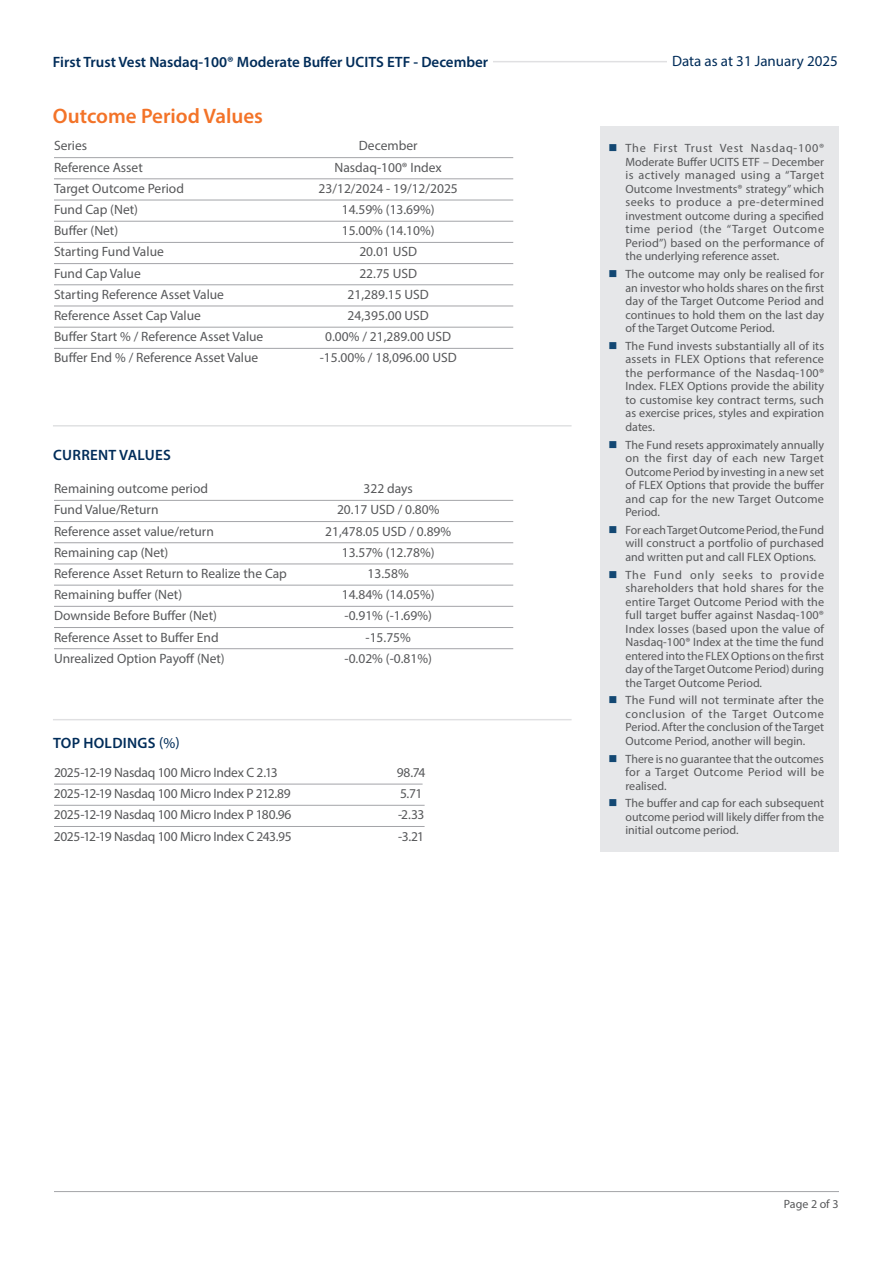
<style>
.page{position:relative;width:893px;height:1263px;background:#fff}
.page>*{position:absolute;margin:0;border:0;box-sizing:border-box;transform-origin:0 0}
.t1{font:600 21px "Myriad Pro";color:#f37328}
.t2{font:600 15px "Myriad Pro";color:#002c59}
.t3{font:600 15px "Myriad Pro";letter-spacing:.02em;color:#002c59}
.t4{font:15px "Myriad Pro";color:#002c59}
.t5{font:13.5px "Myriad Pro";color:#57585a}
.t6{font:13.5px "Myriad Pro";letter-spacing:-.02em;color:#57585a}
.t7{font:12px/13.5px "Myriad Pro";color:#57585a;text-align:justify}
.s1{color:#fff}
.s2{font-weight:600;color:#fff}
.s3{font-weight:400}
.s4{color:#134873}
</style>
<div class="page">
<hr style="left:54px;top:61px;width:782px;height:1px;background:#64686f">
<div style="left:53px;top:56px;width:440px;height:11px;background:#fff"></div>
<div style="left:667px;top:55px;width:171px;height:11px;background:#fff"></div>
<hr style="left:54px;top:1191px;width:785px;height:1px;background:#a3a4a8">
<div style="left:600px;top:126px;width:239px;height:725px;background:#e6e7e9"></div>
<hr style="left:53px;top:425px;width:519px;height:1px;background:#64686f">
<hr style="left:53px;top:719px;width:519px;height:1px;background:#64686f">
<hr style="left:54px;top:157px;width:459px;height:1px;background:#a3a4a8">
<hr style="left:54px;top:179px;width:459px;height:1px;background:#a3a4a8">
<hr style="left:54px;top:200px;width:459px;height:1px;background:#a3a4a8">
<hr style="left:54px;top:221px;width:459px;height:1px;background:#a3a4a8">
<hr style="left:54px;top:242px;width:459px;height:1px;background:#a3a4a8">
<hr style="left:54px;top:263px;width:459px;height:1px;background:#a3a4a8">
<hr style="left:54px;top:285px;width:459px;height:1px;background:#a3a4a8">
<hr style="left:54px;top:306px;width:459px;height:1px;background:#a3a4a8">
<hr style="left:54px;top:327px;width:459px;height:1px;background:#a3a4a8">
<hr style="left:54px;top:348px;width:459px;height:1px;background:#a3a4a8">
<hr style="left:54px;top:500px;width:459px;height:1px;background:#a3a4a8">
<hr style="left:54px;top:521px;width:459px;height:1px;background:#a3a4a8">
<hr style="left:54px;top:542px;width:459px;height:1px;background:#a3a4a8">
<hr style="left:54px;top:564px;width:459px;height:1px;background:#a3a4a8">
<hr style="left:54px;top:585px;width:459px;height:1px;background:#a3a4a8">
<hr style="left:54px;top:606px;width:459px;height:1px;background:#a3a4a8">
<hr style="left:54px;top:627px;width:459px;height:1px;background:#a3a4a8">
<hr style="left:54px;top:648px;width:459px;height:1px;background:#a3a4a8">
<hr style="left:54px;top:784px;width:369px;height:1px;background:#a3a4a8">
<hr style="left:54px;top:805px;width:371px;height:1px;background:#a3a4a8">
<hr style="left:54px;top:826px;width:371px;height:1px;background:#a3a4a8">
<p class="t2" style="left:53px;top:52px;width:441px">First Trust Vest Nasdaq‑100® Moderate Buffer UCITS ETF - December<span class="s1">-</span></p>
<p class="t4" style="left:667px;top:52px;width:172px"><span class="s2">-</span>Data as at 31 January 2025</p>
<h1 class="t1" style="left:53px;top:102px;width:212px">Outcome Period Values</h1>
<p class="t5" style="left:54px;top:138px;width:35px">Series</p>
<p class="t5" style="left:359px;top:138px;width:60px">December</p>
<p class="t5" style="left:54px;top:159px;width:90px">Reference Asset</p>
<p class="t5" style="left:335px;top:159px;width:109px">Nasdaq‑100® Index</p>
<p class="t5" style="left:54px;top:180px;width:131px">Target Outcome Period</p>
<p class="t5" style="left:319px;top:180px;width:141px">23/12/2024 - 19/12/2025</p>
<p class="t5" style="left:54px;top:201px;width:86px">Fund Cap (Net)</p>
<p class="t5" style="left:342px;top:201px;width:94px">14.59% (13.69%)</p>
<p class="t5" style="left:54px;top:222px;width:66px">Buffer (Net)</p>
<p class="t5" style="left:342px;top:222px;width:94px">15.00% (14.10%)</p>
<p class="t5" style="left:54px;top:244px;width:111px">Starting Fund Value</p>
<p class="t5" style="left:359px;top:244px;width:59px">20.01 USD</p>
<p class="t5" style="left:54px;top:265px;width:88px">Fund Cap Value</p>
<p class="t5" style="left:359px;top:265px;width:59px">22.75 USD</p>
<p class="t5" style="left:54px;top:286px;width:172px">Starting Reference Asset Value</p>
<p class="t5" style="left:348px;top:286px;width:83px">21,289.15 USD</p>
<p class="t5" style="left:54px;top:307px;width:148px">Reference Asset Cap Value</p>
<p class="t5" style="left:348px;top:307px;width:83px">24,395.00 USD</p>
<p class="t5" style="left:54px;top:328px;width:211px">Buffer Start % / Reference Asset Value</p>
<p class="t5" style="left:325px;top:328px;width:127px">0.00% / 21,289.00 USD</p>
<p class="t5" style="left:54px;top:350px;width:206px">Buffer End % / Reference Asset Value</p>
<p class="t5" style="left:320px;top:350px;width:138px">‑15.00% / 18,096.00 USD</p>
<p class="t3" style="left:53px;top:446px;width:119px">CURRENT VALUES</p>
<p class="t5" style="left:54px;top:480px;width:156px">Remaining outcome period</p>
<p class="t5" style="left:364px;top:480px;width:51px">322 days</p>
<p class="t5" style="left:54px;top:501px;width:106px">Fund Value/Return</p>
<p class="t5" style="left:337px;top:501px;width:104px">20.17 USD / 0.80%</p>
<p class="t5" style="left:54px;top:523px;width:161px">Reference asset value/return</p>
<p class="t5" style="left:325px;top:523px;width:127px">21,478.05 USD / 0.89%</p>
<p class="t5" style="left:54px;top:544px;width:116px">Remaining cap (Net)</p>
<p class="t5" style="left:342px;top:544px;width:94px">13.57% (12.78%)</p>
<p class="t5" style="left:54px;top:565px;width:234px">Reference Asset Return to Realize the Cap</p>
<p class="t5" style="left:368px;top:565px;width:43px">13.58%</p>
<p class="t5" style="left:54px;top:586px;width:130px">Remaining buffer (Net)</p>
<p class="t5" style="left:342px;top:586px;width:94px">14.84% (14.05%)</p>
<p class="t5" style="left:54px;top:607px;width:165px">Downside Before Buffer (Net)</p>
<p class="t5" style="left:345px;top:607px;width:89px">‑0.91% (‑1.69%)</p>
<p class="t5" style="left:54px;top:629px;width:166px">Reference Asset to Buffer End</p>
<p class="t5" style="left:366px;top:629px;width:47px">‑15.75%</p>
<p class="t5" style="left:54px;top:650px;width:172px">Unrealized Option Payoff (Net)</p>
<p class="t5" style="left:345px;top:650px;width:89px">‑0.02% (‑0.81%)</p>
<p class="t3" style="left:53px;top:733px;width:128px">TOP HOLDINGS <span class="s3">(%)</span></p>
<p class="t5" style="left:54px;top:764px;width:225px">2025‑12‑19 Nasdaq 100 Micro Index C 2.13</p>
<p class="t5" style="left:397px;top:764px;width:30px">98.74</p>
<p class="t6" style="left:54px;top:785px;width:238px">2025‑12‑19 Nasdaq 100 Micro Index P 212.89</p>
<p class="t5" style="left:400px;top:785px;width:24px">5.71</p>
<p class="t5" style="left:54px;top:806px;width:239px">2025‑12‑19 Nasdaq 100 Micro Index P 180.96</p>
<p class="t5" style="left:398px;top:806px;width:28px">‑2.33</p>
<p class="t6" style="left:54px;top:828px;width:239px">2025‑12‑19 Nasdaq 100 Micro Index C 243.95</p>
<p class="t5" style="left:398px;top:828px;width:28px">‑3.21</p>
<p class="t7" style="left:625px;top:141px;width:200px;text-indent:-17px"><span class="s4">■</span> The First Trust Vest Nasdaq-100® Moderate Buffer UCITS ETF – December is actively managed using a “Target Outcome Investments® strategy” which seeks to produce a pre-determined investment outcome during a specified time period (the “Target Outcome Period”) based on the performance of the underlying reference asset.</p>
<p class="t7" style="left:625px;top:267px;width:200px;text-indent:-17px"><span class="s4">■</span> The outcome may only be realised for an investor who holds shares on the first day of the Target Outcome Period and continues to hold them on the last day of the Target Outcome Period.</p>
<p class="t7" style="left:625px;top:339px;width:200px;text-indent:-17px"><span class="s4">■</span> The Fund invests substantially all of its assets in FLEX Options that reference the performance of the Nasdaq-100® Index. FLEX Options provide the ability to customise key contract terms, such as exercise prices, styles and expiration dates.</p>
<p class="t7" style="left:625px;top:438px;width:200px;text-indent:-17px"><span class="s4">■</span> The Fund resets approximately annually on the first day of each new Target Outcome Period by investing in a new set of FLEX Options that provide the buffer and cap for the new Target Outcome Period.</p>
<p class="t7" style="left:625px;top:523px;width:200px;text-indent:-17px"><span class="s4">■</span> For each Target Outcome Period, the Fund will construct a portfolio of purchased and written put and call FLEX Options.</p>
<p class="t7" style="left:625px;top:568px;width:200px;text-indent:-17px"><span class="s4">■</span> The Fund only seeks to provide shareholders that hold shares for the entire Target Outcome Period with the full target buffer against Nasdaq-100® Index losses (based upon the value of Nasdaq-100® Index at the time the fund entered into the FLEX Options on the first day of the Target Outcome Period) during the Target Outcome Period.</p>
<p class="t7" style="left:625px;top:693px;width:200px;text-indent:-17px"><span class="s4">■</span> The Fund will not terminate after the conclusion of the Target Outcome Period. After the conclusion of the Target Outcome Period, another will begin.</p>
<p class="t7" style="left:625px;top:752px;width:200px;text-indent:-17px"><span class="s4">■</span> There is no guarantee that the outcomes for a Target Outcome Period will be realised.</p>
<p class="t7" style="left:625px;top:796px;width:200px;text-indent:-17px"><span class="s4">■</span> The buffer and cap for each subsequent outcome period will likely differ from the initial outcome period.</p>
<p class="t7" style="left:784px;top:1197px;width:56px">Page 2 of 3</p>
</div>
